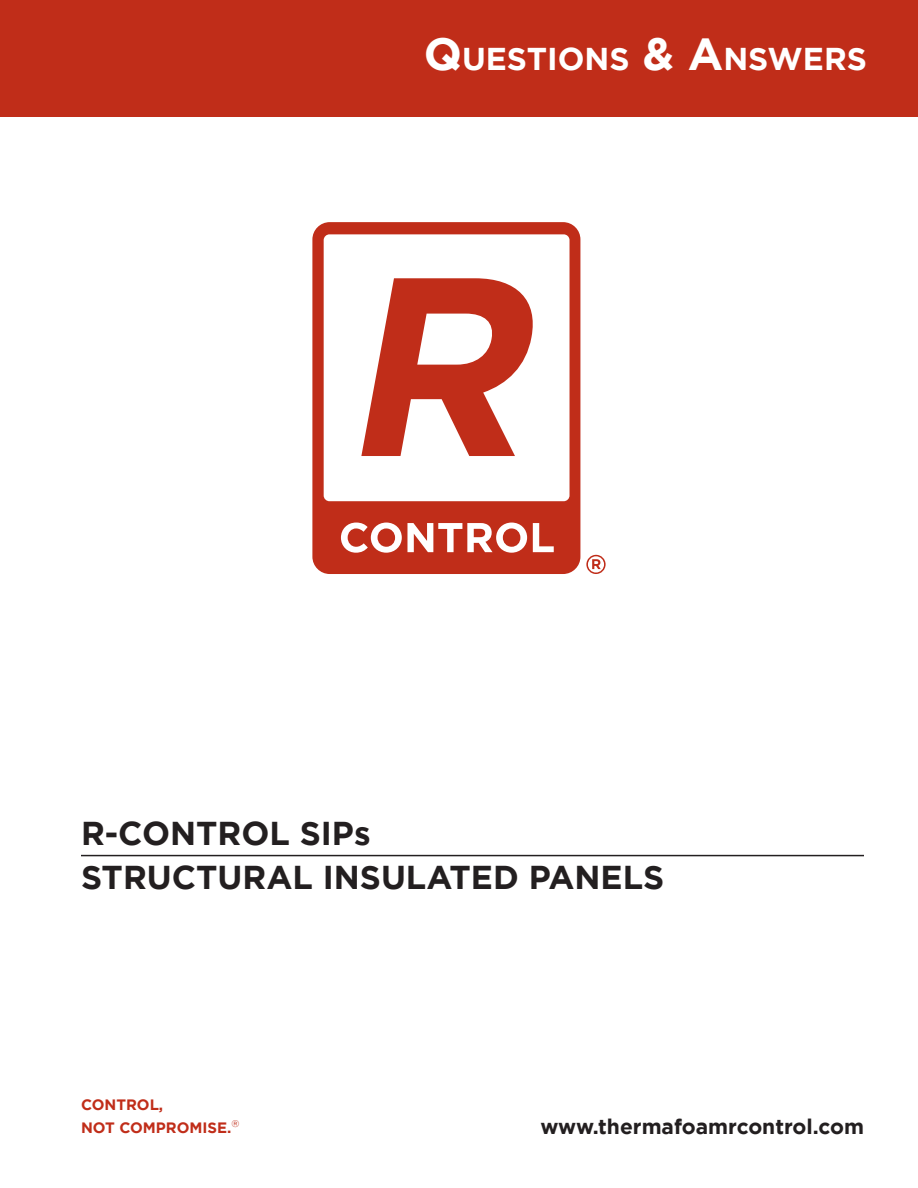
<style>
.page{position:relative;width:918px;height:1188px;background:#fff}
.page>*{position:absolute;margin:0;border:0;box-sizing:border-box;transform-origin:0 0}
.Navigation_Bulletin{font:700 33px "Gotham";color:#231f20}
.t1{font:700 31.5px "Gotham";color:#fff}
.Navigation_Bulletin-2{font:700 21px "Gotham";color:#231f20}
.Navigation_Bulletin-3{font:700 15px "Gotham";color:#c02d19}
.s1{font-size:45px}
</style>
<div class="page">
<div style="left:0;top:0;width:918px;height:117px;background:#c02d19"></div>
<hr style="left:81px;top:855px;width:783px;height:1px;background:#231f20">
<div style="left:312px;top:222px;width:268px;height:352px;background:#c02d19;border-radius:17px"></div>
<div style="left:324px;top:234px;width:246px;height:267px;background:#fff;border-radius:6px"></div>
<svg style="left:341px;top:523px;width:186px;height:30px"></svg>
<svg style="left:533px;top:523px;width:21px;height:29px"></svg>
<svg style="left:361px;top:278px;width:172px;height:178px"></svg>
<svg style="left:586px;top:555px;width:20px;height:19px"></svg>
<p class="t1" style="left:424px;top:40px;width:445px"><span class="s1">Q</span>UESTIONS <span class="s1">&amp; A</span>NSWERS</p>
<p class="Navigation_Bulletin" style="left:81px;top:814px;width:291px">R-CONTROL SIPs</p>
<p class="Navigation_Bulletin" style="left:81px;top:858px;width:585px">STRUCTURAL INSULATED PANELS</p>
<p class="Navigation_Bulletin-3" style="left:81px;top:1096px;width:84px">CONTROL,</p>
<p class="Navigation_Bulletin-3" style="left:81px;top:1119px;width:160px">NOT COMPROMISE.<sup>®</sup></p>
<p class="Navigation_Bulletin-2" style="left:540px;top:1114px;width:325px">www.thermafoamrcontrol.com</p>
</div>
